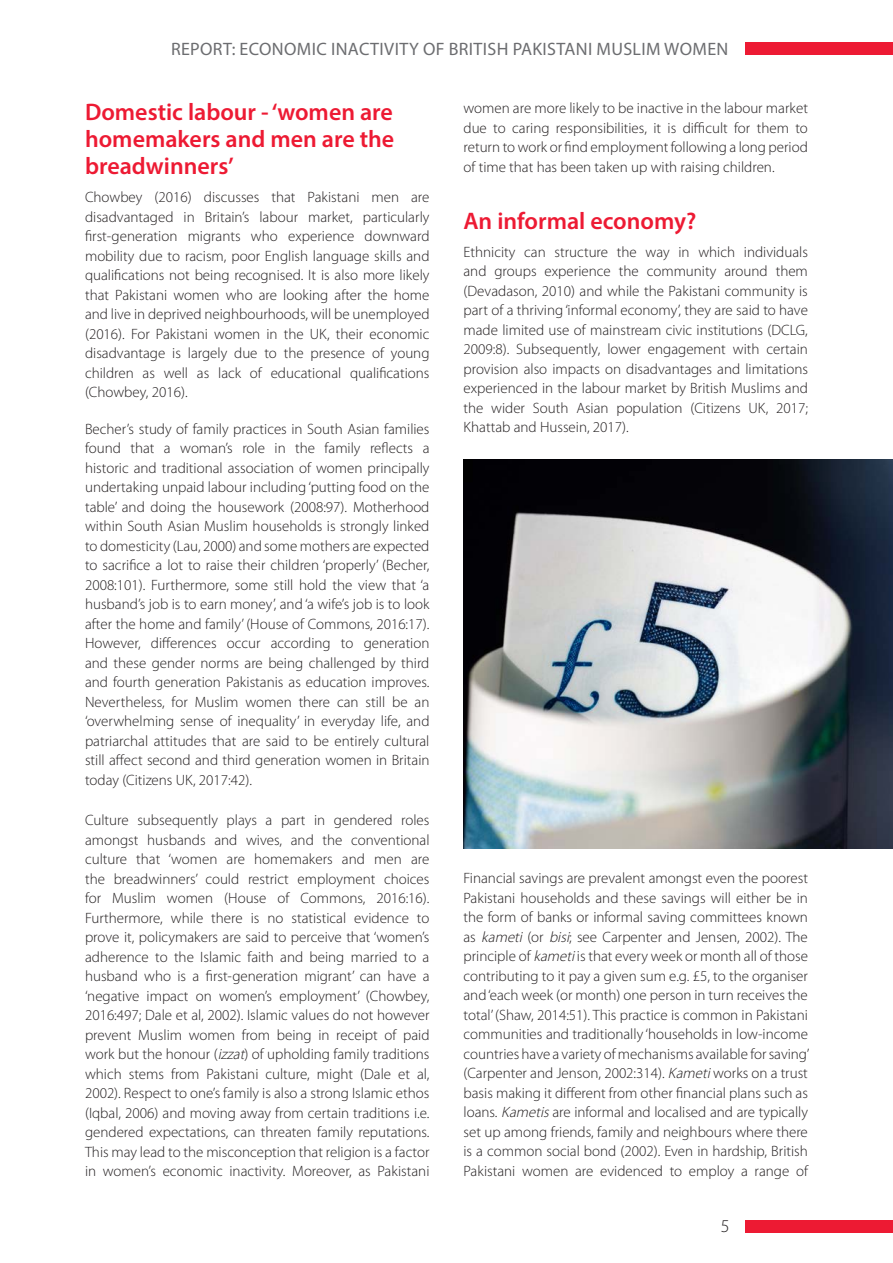
<style>
.page{position:relative;width:893px;height:1263px;background:#fff}
.page>*{position:absolute;margin:0;border:0;box-sizing:border-box;transform-origin:0 0}
.t1{font:600 24px/27px "Myriad Pro";color:#ed1a33;text-align:justify}
.t2{font:18px "Myriad Pro";letter-spacing:.02em;color:#6c6d70}
.t3{font:300 18px "Myriad Pro";color:#231f20}
.t4{font:300 15px/19.5px "Myriad Pro";color:#231f20;text-align:justify}
.s1{font-style:italic}
</style>
<div class="page">
<div style="left:746px;top:1220px;width:147px;height:13px;background:#ed1a33"></div>
<div style="left:746px;top:43px;width:147px;height:12px;background:#ed1a33"></div>
<img style="left:463px;top:460px;width:430px;height:388px">
<p class="t2" style="left:171px;top:38px;width:559px">REPORT: ECONOMIC INACTIVITY OF BRITISH PAKISTANI MUSLIM WOMEN</p>
<h1 class="t1" style="left:85px;top:98px;width:311px">Domestic labour - ‘women are homemakers and men are the breadwinners’</h1>
<p class="t4" style="left:85px;top:188px;width:346px">Chowbey (2016) discusses that Pakistani men are disadvantaged in Britain’s labour market, particularly first-generation migrants who experience downward mobility due to racism, poor English language skills and qualifications not being recognised. It is also more likely that Pakistani women who are looking after the home and live in deprived neighbourhoods, will be unemployed (2016). For Pakistani women in the UK, their economic disadvantage is largely due to the presence of young children as well as lack of educational qualifications (Chowbey, 2016).</p>
<p class="t4" style="left:85px;top:419px;width:346px">Becher’s study of family practices in South Asian families found that a woman’s role in the family reflects a historic and traditional association of women principally undertaking unpaid labour including ‘putting food on the table’ and doing the housework (2008:97). Motherhood within South Asian Muslim households is strongly linked to domesticity (Lau, 2000) and some mothers are expected to sacrifice a lot to raise their children ‘properly’ (Becher, 2008:101). Furthermore, some still hold the view that ‘a husband’s job is to earn money’, and ‘a wife’s job is to look after the home and family’ (House of Commons, 2016:17).<br>However, differences occur according to generation and these gender norms are being challenged by third and fourth generation Pakistanis as education improves.<br>Nevertheless, for Muslim women there can still be an ‘overwhelming sense of inequality’ in everyday life, and patriarchal attitudes that are said to be entirely cultural still affect second and third generation women in Britain today (Citizens UK, 2017:42).</p>
<p class="t4" style="left:85px;top:811px;width:346px">Culture subsequently plays a part in gendered roles amongst husbands and wives, and the conventional culture that ‘women are homemakers and men are the breadwinners’ could restrict employment choices for Muslim women (House of Commons, 2016:16).<br>Furthermore, while there is no statistical evidence to prove it, policymakers are said to perceive that ‘women’s adherence to the Islamic faith and being married to a husband who is a first-generation migrant’ can have a ‘negative impact on women’s employment’ (Chowbey, 2016:497; Dale et al, 2002). Islamic values do not however prevent Muslim women from being in receipt of paid work but the honour (<span class="s1">izzat</span>) of upholding family traditions which stems from Pakistani culture, might (Dale et al, 2002). Respect to one’s family is also a strong Islamic ethos (Iqbal, 2006) and moving away from certain traditions i.e. gendered expectations, can threaten family reputations.<br>This may lead to the misconception that religion is a factor in women’s economic inactivity. Moreover, as Pakistani</p>
<p class="t4" style="left:463px;top:99px;width:346px">women are more likely to be inactive in the labour market due to caring responsibilities, it is difficult for them to return to work or find employment following a long period of time that has been taken up with raising children.</p>
<h1 class="t1" style="left:463px;top:206px;width:234px">An informal economy?</h1>
<p class="t4" style="left:463px;top:242px;width:346px">Ethnicity can structure the way in which individuals and groups experience the community around them (Devadason, 2010) and while the Pakistani community is part of a thriving ‘informal economy’, they are said to have made limited use of mainstream civic institutions (DCLG, 2009:8). Subsequently, lower engagement with certain provision also impacts on disadvantages and limitations experienced in the labour market by British Muslims and the wider South Asian population (Citizens UK, 2017; Khattab and Hussein, 2017).</p>
<p class="t4" style="left:463px;top:869px;width:347px">Financial savings are prevalent amongst even the poorest Pakistani households and these savings will either be in the form of banks or informal saving committees known as <span class="s1">kameti</span> (or <span class="s1">bisi</span>; see Carpenter and Jensen, 2002). The principle of <span class="s1">kameti</span>is that every week or month all of those contributing to it pay a given sum e.g. £5, to the organiser and ‘each week (or month) one person in turn receives the total’ (Shaw, 2014:51). This practice is common in Pakistani communities and traditionally ‘households in low-income countries have a variety of mechanisms available for saving’ (Carpenter and Jenson, 2002:314). <span class="s1">Kameti</span>works on a trust basis making it different from other financial plans such as loans. <span class="s1">Kametis</span>are informal and localised and are typically set up among friends, family and neighbours where there is a common social bond (2002). Even in hardship, British Pakistani women are evidenced to employ a range of</p>
<p class="t3" style="left:721px;top:1216px;width:10px">5</p>
</div>
